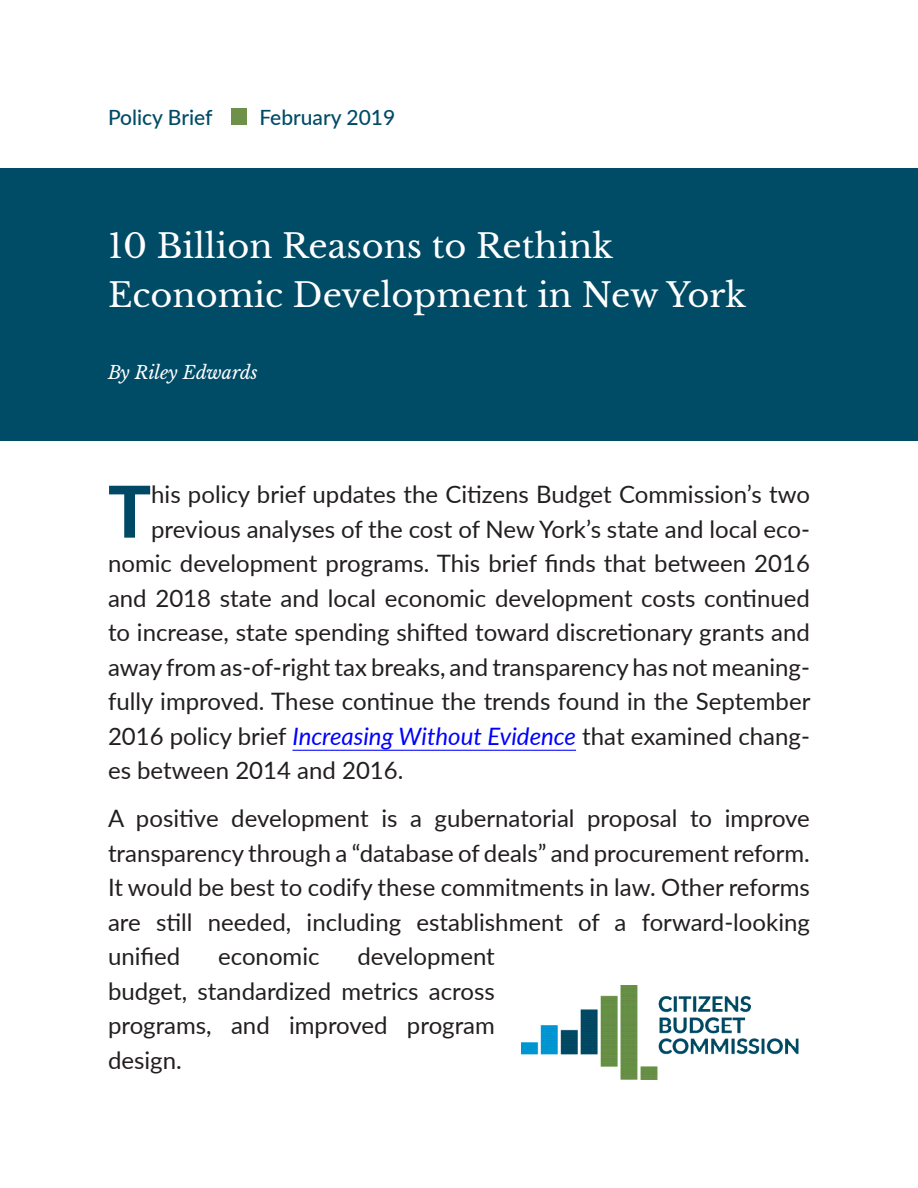
<style>
.page{position:relative;width:918px;height:1188px;background:#fff}
.page>*{position:absolute;margin:0;border:0;box-sizing:border-box;transform-origin:0 0}
.t1{font:800 71.55px "Lato";color:#004964}
.t2{font:33px/49.5px "Libre Baskerville";color:#fff}
.t3{font:24px/34.5px "Lato";color:#231f20;text-align:justify}
.Heading_3{font:500 21px "Lato";color:#004b66}
.Heading_3-2{font:italic 18px "Libre Baskerville";color:#fff}
.s1{font-style:italic;color:#00f}
</style>
<div class="page">
<hr style="left:292px;top:750px;width:284px;height:1px;background:#00f">
<div style="left:231px;top:108px;width:16px;height:17px;background:#6d9148"></div>
<div style="left:0;top:168px;width:918px;height:273px;background:#004b66"></div>
<img style="left:522px;top:986px;width:277px;height:94px">
<p class="Heading_3" style="left:108px;top:102px;width:106px">Policy Brief</p>
<p class="Heading_3" style="left:259px;top:102px;width:137px">February 2019</p>
<p class="t2" style="left:108px;top:221px;width:640px">10 Billion Reasons to Rethink<br>Economic Development in New York</p>
<p class="Heading_3-2" style="left:108px;top:361px;width:151px">By Riley Edwards</p>
<p class="t1" style="left:108px;top:458px;width:45px">T</p>
<p class="t3" style="left:151px;top:476px;width:660px">his policy brief updates the Citizens Budget Commission’s two</p>
<p class="t3" style="left:151px;top:511px;width:660px">previous analyses of the cost of New York’s state and local eco-</p>
<p class="t3" style="left:108px;top:545px;width:704px">nomic development programs. This brief finds that between 2016</p>
<p class="t3" style="left:108px;top:580px;width:703px">and 2018 state and local economic development costs continued</p>
<p class="t3" style="left:108px;top:614px;width:703px">to increase, state spending shifted toward discretionary grants and</p>
<p class="t3" style="left:108px;top:649px;width:703px">away from as-of-right tax breaks, and transparency has not meaning-</p>
<p class="t3" style="left:108px;top:683px;width:704px">fully improved. These continue the trends found in the September</p>
<p class="t3" style="left:108px;top:718px;width:703px">2016 policy brief <span class="s1">Increasing Without Evidence</span> that examined chang-</p>
<p class="t3" style="left:108px;top:752px;width:297px">es between 2014 and 2016.</p>
<p class="t3" style="left:108px;top:800px;width:703px">A positive development is a gubernatorial proposal to improve transparency through a “database of deals” and procurement reform.<br>It would be best to codify these commitments in law. Other reforms are still needed, including establishment of a forward-looking unified</p>
<p class="t3" style="left:108px;top:938px;width:388px;text-indent:249px">development budget, standardized metrics across programs, and improved program design.</p>
<p class="t3" style="left:218px;top:938px;width:103px">economic</p>
</div>
